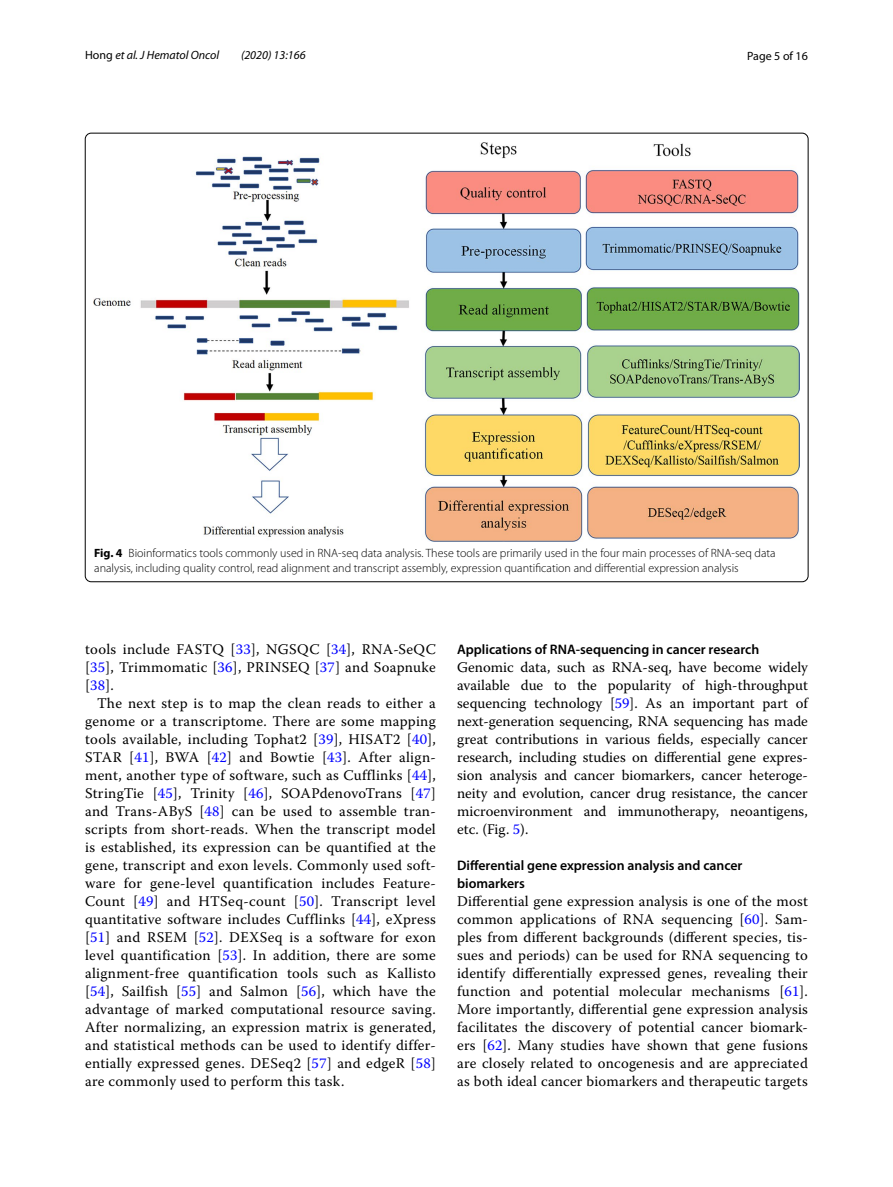
<style>
.page{position:relative;width:893px;height:1187px;background:#fff}
.page>*{position:absolute;margin:0;border:0;box-sizing:border-box;transform-origin:0 0}
.t1{font:14.7px/18px "Warnock Pro";letter-spacing:.015em;color:#000;text-align:justify}
.t2{font:600 13.8px/18px "Myriad Pro";color:#000}
.t3{font:300 12px/15px "Myriad Pro";color:#000}
.t4{font:italic 12px "Myriad Pro";color:#000}
.t5{font:12px "Myriad Pro";color:#000}
.s1{font-style:normal}
.s2{font-weight:700}
.s3{color:#00f}
</style>
<div class="page">
<img style="left:94px;top:142px;width:706px;height:400px">
<p class="t4" style="left:85px;top:48px;width:136px"><span class="s1">Hong</span> et al. J Hematol Oncol</p>
<p class="t4" style="left:241px;top:48px;width:66px">(2020) 13:166</p>
<p class="t5" style="left:747px;top:48px;width:62px">Page 5 of 16</p>
<p class="t3" style="left:94px;top:546px;width:683px"><span class="s2">Fig. 4</span> Bioinformatics tools commonly used in RNA-seq data analysis. These tools are primarily used in the four main processes of RNA-seq data analysis, including quality control, read alignment and transcript assembly, expression quantification and differential expression analysis</p>
<p class="t1" style="left:85px;top:640px;width:352px">tools include FASTQ [<span class="s3">33</span>], NGSQC [<span class="s3">34</span>], RNA-SeQC [<span class="s3">35</span>], Trimmomatic [<span class="s3">36</span>], PRINSEQ [<span class="s3">37</span>] and Soapnuke [<span class="s3">38</span>].</p>
<p class="t1" style="left:85px;top:694px;width:352px;text-indent:12px">The next step is to map the clean reads to either a genome or a transcriptome. There are some mapping tools available, including Tophat2 [<span class="s3">39</span>], HISAT2 [<span class="s3">40</span>], STAR [<span class="s3">41</span>], BWA [<span class="s3">42</span>] and Bowtie [<span class="s3">43</span>]. After align&shy;ment, another type of software, such as Cufflinks [<span class="s3">44</span>], StringTie [<span class="s3">45</span>], Trinity [<span class="s3">46</span>], SOAPdenovoTrans [<span class="s3">47</span>] and Trans-AByS [<span class="s3">48</span>] can be used to assemble tran&shy;scripts from short-reads. When the transcript model is established, its expression can be quantified at the gene, transcript and exon levels. Commonly used soft&shy;ware for gene-level quantification includes Feature-Count [<span class="s3">49</span>] and HTSeq-count [<span class="s3">50</span>]. Transcript level quantitative software includes Cufflinks [<span class="s3">44</span>], eXpress [<span class="s3">51</span>] and RSEM [<span class="s3">52</span>]. DEXSeq is a software for exon level quantification [<span class="s3">53</span>]. In addition, there are some alignment-free quantification tools such as Kallisto [<span class="s3">54</span>], Sailfish [<span class="s3">55</span>] and Salmon [<span class="s3">56</span>], which have the advantage of marked computational resource saving.<br>After normalizing, an expression matrix is generated, and statistical methods can be used to identify differ&shy;entially expressed genes. DESeq2 [<span class="s3">57</span>] and edgeR [<span class="s3">58</span>] are commonly used to perform this task.</p>
<p class="t2" style="left:457px;top:639px;width:304px">Applications of RNA‑sequencing in cancer research</p>
<p class="t1" style="left:457px;top:657px;width:352px">Genomic data, such as RNA-seq, have become widely available due to the popularity of high-throughput sequencing technology [<span class="s3">59</span>]. As an important part of next-generation sequencing, RNA sequencing has made great contributions in various fields, especially cancer research, including studies on differential gene expres&shy;sion analysis and cancer biomarkers, cancer heteroge&shy;neity and evolution, cancer drug resistance, the cancer microenvironment and immunotherapy, neoantigens, etc. (Fig. <span class="s3">5</span>).</p>
<p class="t2" style="left:457px;top:855px;width:287px">Differential gene expression analysis and cancer biomarkers</p>
<p class="t1" style="left:457px;top:891px;width:352px">Differential gene expression analysis is one of the most common applications of RNA sequencing [<span class="s3">60</span>]. Sam&shy;ples from different backgrounds (different species, tis&shy;sues and periods) can be used for RNA sequencing to identify differentially expressed genes, revealing their function and potential molecular mechanisms [<span class="s3">61</span>].<br>More importantly, differential gene expression analysis facilitates the discovery of potential cancer biomark&shy;ers [<span class="s3">62</span>]. Many studies have shown that gene fusions are closely related to oncogenesis and are appreciated as both ideal cancer biomarkers and therapeutic targets</p>
</div>
